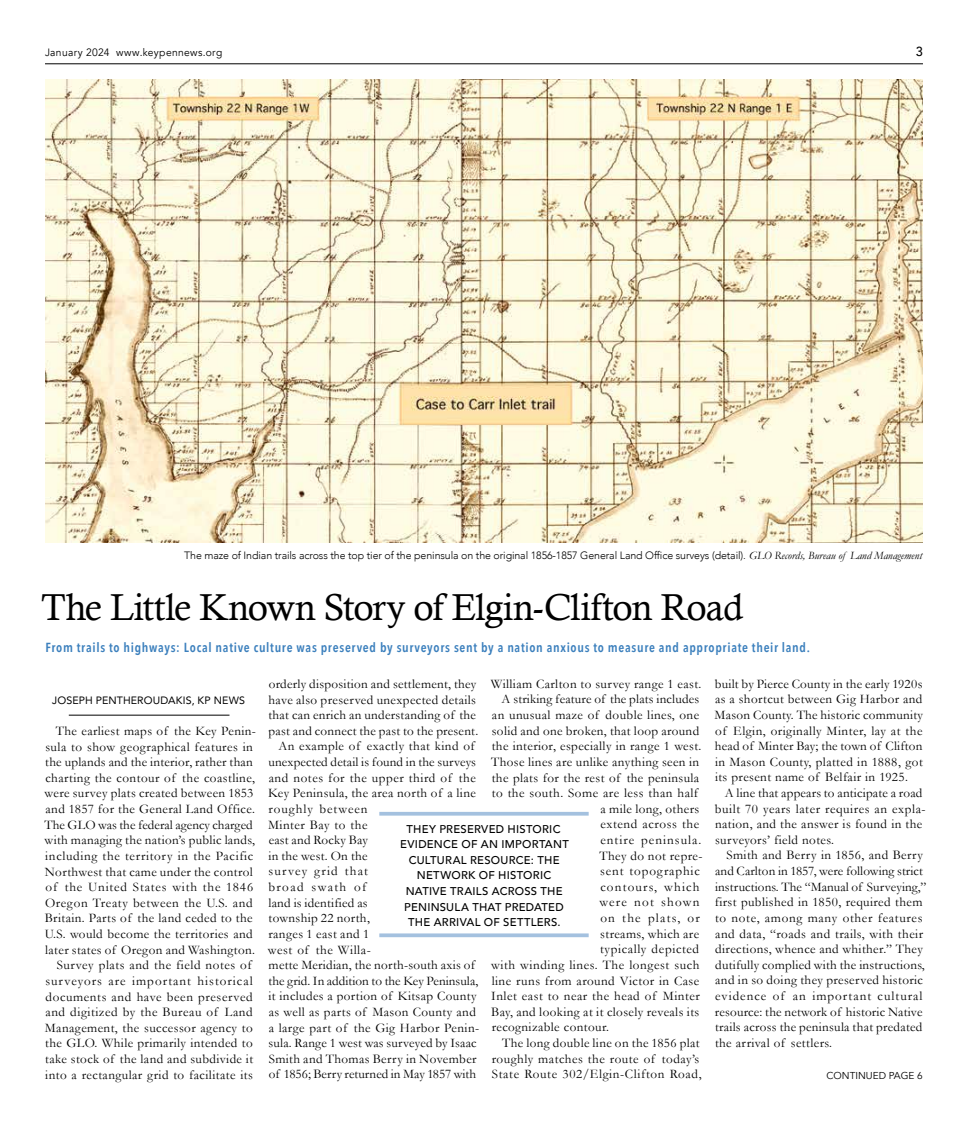
<style>
.page{position:relative;width:968px;height:1125px;background:#fff}
.page>*{position:absolute;margin:0;border:0;box-sizing:border-box;transform-origin:0 0}
.t1{font:37.5px "Calisto";letter-spacing:-.025em;color:#000}
.t2{font:13.12px/15.6px "Garamond";letter-spacing:.03em;color:#000}
.t3{font:600 13.12px "Avenir Next Condensed";letter-spacing:.05em;color:#3c80bd}
.t4{font:13.12px "Garamond";letter-spacing:.005em;color:#000}
.t5{font:13.12px "Garamond";letter-spacing:.01em;color:#000}
.t6{font:13.12px "Garamond";letter-spacing:.05em;color:#000}
.t7{font:13.12px "Garamond";letter-spacing:.075em;color:#000}
.t8{font:13.12px "Garamond";letter-spacing:.09em;color:#000}
.t9{font:13.12px "Garamond";letter-spacing:.06em;color:#000}
.t10{font:13.12px "Garamond";letter-spacing:.08em;color:#000}
.t11{font:13.12px "Garamond";letter-spacing:.065em;color:#000}
.t12{font:13.12px "Garamond";letter-spacing:.085em;color:#000}
.t13{font:13.12px "Garamond";letter-spacing:.105em;color:#000}
.t14{font:500 13.12px "Avenir";color:#000}
.t15{font:500 11.25px/15.6px "Avenir";letter-spacing:.02em;color:#000;text-align:center}
.t16{font:300 10.62px "Avenir";letter-spacing:-.01em;color:#000}
.t17{font:10.62px "Avenir";letter-spacing:.03em;color:#000}
.t18{font:10.62px "Avenir";letter-spacing:.015em;color:#000}
.t19{font:10px "Avenir";color:#000}
.s1{font-family:"Garamond";font-weight:400;font-style:italic;font-size:11.25px}
</style>
<div class="page">
<hr style="left:45px;top:64px;width:877px;height:1px;background:#000">
<img style="left:45px;top:79px;width:877px;height:463px">
<hr style="left:69px;top:715px;width:160px;height:1px;background:#000">
<svg style="left:379px;top:812px;width:209px;height:4px"></svg>
<svg style="left:379px;top:933px;width:209px;height:4px"></svg>
<p class="t17" style="left:45px;top:46px;width:179px">January 2024 www.keypennews.org</p>
<p class="t14" style="left:915px;top:40px;width:9px">3</p>
<p class="t16" style="left:184px;top:549px;width:739px">The maze of Indian trails across the top tier of the peninsula on the original 1856-1857 General Land Office surveys (detail). <span class="s1">GLO Records, Bureau of Land Management</span></p>
<h1 class="t1" style="left:41px;top:586px;width:704px">The Little Known Story of Elgin-Clifton Road</h1>
<p class="t3" style="left:45px;top:636px;width:766px">From trails to highways: Local native culture was preserved by surveyors sent by a nation anxious to measure and appropriate their land.</p>
<p class="t18" style="left:52px;top:692px;width:194px">JOSEPH PENTHEROUDAKIS, KP NEWS</p>
<p class="t2" style="left:56px;top:723px;width:202px">The earliest maps of the Key Penin-</p>
<p class="t2" style="left:45px;top:738px;width:209px">sula to show geographical features in</p>
<p class="t2" style="left:45px;top:754px;width:209px">the uplands and the interior, rather than</p>
<p class="t2" style="left:45px;top:770px;width:211px">charting the contour of the coastline,</p>
<p class="t2" style="left:45px;top:785px;width:210px">were survey plats created between 1853</p>
<p class="t2" style="left:45px;top:801px;width:211px">and 1857 for the General Land Office.</p>
<p class="t4" style="left:45px;top:816px;width:210px">The GLO was the federal agency charged</p>
<p class="t2" style="left:45px;top:832px;width:212px">with managing the nation’s public lands,</p>
<p class="t6" style="left:45px;top:847px;width:209px">including the territory in the Pacific</p>
<p class="t2" style="left:45px;top:863px;width:209px">Northwest that came under the control</p>
<p class="t9" style="left:45px;top:878px;width:209px">of the United States with the 1846</p>
<p class="t2" style="left:45px;top:895px;width:209px">Oregon Treaty between the U.S. and</p>
<p class="t2" style="left:45px;top:910px;width:209px">Britain. Parts of the land ceded to the</p>
<p class="t2" style="left:45px;top:926px;width:209px">U.S. would become the territories and</p>
<p class="t2" style="left:45px;top:941px;width:211px">later states of Oregon and Washington.</p>
<p class="t2" style="left:57px;top:957px;width:196px">Survey plats and the field notes of</p>
<p class="t7" style="left:45px;top:972px;width:209px">surveyors are important historical</p>
<p class="t2" style="left:45px;top:988px;width:209px">documents and have been preserved</p>
<p class="t2" style="left:45px;top:1004px;width:209px">and digitized by the Bureau of Land</p>
<p class="t2" style="left:45px;top:1019px;width:209px">Management, the successor agency to</p>
<p class="t2" style="left:45px;top:1035px;width:209px">the GLO. While primarily intended to</p>
<p class="t2" style="left:45px;top:1051px;width:209px">take stock of the land and subdivide it</p>
<p class="t2" style="left:45px;top:1066px;width:209px">into a rectangular grid to facilitate its</p>
<p class="t2" style="left:491px;top:676px;width:212px">William Carlton to survey range 1 east.</p>
<p class="t2" style="left:501px;top:691px;width:199px">A striking feature of the plats includes</p>
<p class="t2" style="left:492px;top:707px;width:209px">an unusual maze of double lines, one</p>
<p class="t2" style="left:492px;top:722px;width:209px">solid and one broken, that loop around</p>
<p class="t2" style="left:491px;top:738px;width:211px">the interior, especially in range 1 west.</p>
<p class="t2" style="left:491px;top:754px;width:210px">Those lines are unlike anything seen in</p>
<p class="t2" style="left:491px;top:769px;width:209px">the plats for the rest of the peninsula</p>
<p class="t2" style="left:491px;top:785px;width:208px">to the south. Some are less than half</p>
<p class="t2" style="left:600px;top:801px;width:100px">a mile long, others</p>
<p class="t2" style="left:600px;top:816px;width:100px">extend across the</p>
<p class="t10" style="left:600px;top:831px;width:103px">entire peninsula.</p>
<p class="t2" style="left:599px;top:847px;width:105px">They do not repre-</p>
<p class="t11" style="left:600px;top:862px;width:101px">sent topographic</p>
<p class="t8" style="left:600px;top:878px;width:100px">contours, which</p>
<p class="t8" style="left:599px;top:894px;width:101px">were not shown</p>
<p class="t8" style="left:600px;top:909px;width:101px">on the plats, or</p>
<p class="t2" style="left:600px;top:925px;width:100px">streams, which are</p>
<p class="t2" style="left:600px;top:941px;width:100px">typically depicted</p>
<p class="t2" style="left:491px;top:957px;width:210px">with winding lines. The longest such</p>
<p class="t2" style="left:491px;top:972px;width:209px">line runs from around Victor in Case</p>
<p class="t2" style="left:491px;top:988px;width:210px">Inlet east to near the head of Minter</p>
<p class="t2" style="left:491px;top:1004px;width:209px">Bay, and looking at it closely reveals its</p>
<p class="t2" style="left:491px;top:1019px;width:119px">recognizable contour.</p>
<p class="t2" style="left:502px;top:1035px;width:199px">The long double line on the 1856 plat</p>
<p class="t2" style="left:491px;top:1050px;width:209px">roughly matches the route of today’s</p>
<p class="t6" style="left:492px;top:1065px;width:211px">State Route 302/Elgin-Clifton Road,</p>
<p class="t2" style="left:269px;top:676px;width:209px">orderly disposition and settlement, they</p>
<p class="t2" style="left:268px;top:691px;width:209px">have also preserved unexpected details</p>
<p class="t2" style="left:268px;top:707px;width:209px">that can enrich an understanding of the</p>
<p class="t2" style="left:268px;top:723px;width:211px">past and connect the past to the present.</p>
<p class="t2" style="left:278px;top:738px;width:198px">An example of exactly that kind of</p>
<p class="t5" style="left:268px;top:753px;width:209px">unexpected detail is found in the surveys</p>
<p class="t2" style="left:269px;top:769px;width:209px">and notes for the upper third of the</p>
<p class="t2" style="left:268px;top:785px;width:209px">Key Peninsula, the area north of a line</p>
<p class="t7" style="left:268px;top:800px;width:101px">roughly between</p>
<p class="t2" style="left:268px;top:816px;width:101px">Minter Bay to the</p>
<p class="t2" style="left:269px;top:832px;width:101px">east and Rocky Bay</p>
<p class="t2" style="left:268px;top:848px;width:100px">in the west. On the</p>
<p class="t12" style="left:268px;top:862px;width:101px">survey grid that</p>
<p class="t13" style="left:268px;top:878px;width:99px">broad swath of</p>
<p class="t2" style="left:268px;top:894px;width:101px">land is identified as</p>
<p class="t2" style="left:268px;top:910px;width:103px">township 22 north,</p>
<p class="t2" style="left:268px;top:926px;width:102px">ranges 1 east and 1</p>
<p class="t2" style="left:268px;top:941px;width:104px">west of the Willa-</p>
<p class="t2" style="left:269px;top:957px;width:208px">mette Meridian, the north-south axis of</p>
<p class="t4" style="left:268px;top:972px;width:211px">the grid. In addition to the Key Peninsula,</p>
<p class="t2" style="left:268px;top:988px;width:209px">it includes a portion of Kitsap County</p>
<p class="t2" style="left:269px;top:1004px;width:209px">as well as parts of Mason County and</p>
<p class="t2" style="left:269px;top:1019px;width:212px">a large part of the Gig Harbor Penin-</p>
<p class="t5" style="left:268px;top:1034px;width:209px">sula. Range 1 west was surveyed by Isaac</p>
<p class="t2" style="left:269px;top:1051px;width:209px">Smith and Thomas Berry in November</p>
<p class="t4" style="left:269px;top:1066px;width:209px">of 1856; Berry returned in May 1857 with</p>
<p class="t15" style="left:400px;top:820px;width:170px">THEY PRESERVED HISTORIC<br>EVIDENCE OF AN IMPORTANT<br>CULTURAL RESOURCE: THE<br>NETWORK OF HISTORIC<br>NATIVE TRAILS ACROSS THE<br>PENINSULA THAT PREDATED<br>THE ARRIVAL OF SETTLERS.</p>
<p class="t2" style="left:714px;top:675px;width:210px;text-align:justify">built by Pierce County in the early 1920s as a shortcut between Gig Harbor and Mason County. The historic community of Elgin, originally Minter, lay at the head of Minter Bay; the town of Clifton in Mason County, platted in 1888, got its present name of Belfair in 1925.</p>
<p class="t2" style="left:715px;top:785px;width:212px;text-indent:10px">A line that appears to anticipate a road built 70 years later requires an expla&shy;nation, and the answer is found in the surveyors’ field notes.</p>
<p class="t2" style="left:714px;top:847px;width:213px;text-indent:12px">Smith and Berry in 1856, and Berry and Carlton in 1857, were following strict instructions. The “Manual of Surveying,” first published in 1850, required them to note, among many other features and data, “roads and trails, with their directions, whence and whither.” They dutifully complied with the instructions, and in so doing they preserved historic evidence of an important cultural resource: the network of historic Native trails across the peninsula that predated the arrival of settlers.</p>
<p class="t19" style="left:826px;top:1069px;width:98px">CONTINUED PAGE 6</p>
</div>
